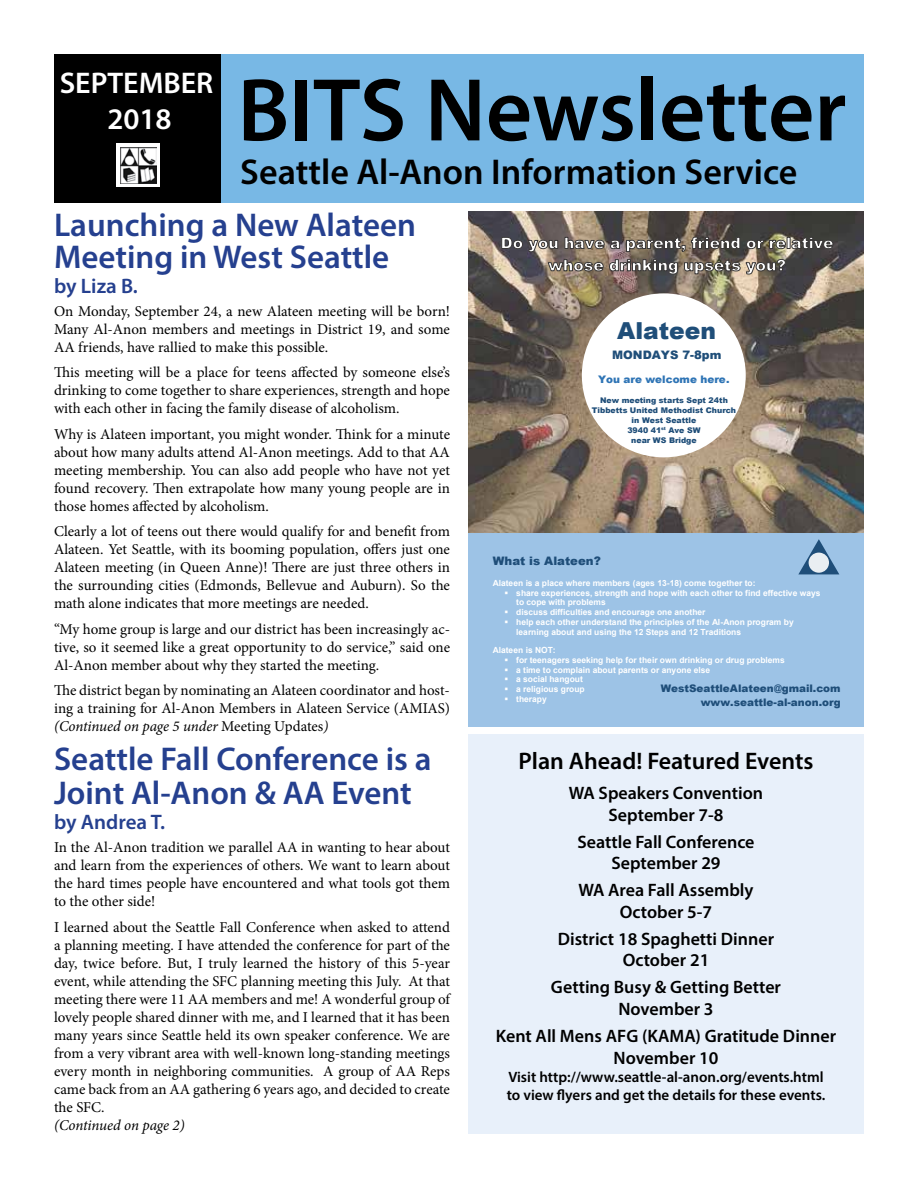
<style>
.page{position:relative;width:918px;height:1188px;background:#fff}
.page>*{position:absolute;margin:0;border:0;box-sizing:border-box;transform-origin:0 0}
.t1{font:600 90px "Myriad Pro";color:#000}
.t2{font:600 36px "Myriad Pro";color:#000}
.t3{font:600 33px/31.5px "Myriad Pro";color:#25408f}
.t4{font:600 30px/36px "Myriad Pro";color:#fff;text-align:center}
.t5{font:600 24px "Myriad Pro";color:#000}
.t6{font:900 23.4px "Arial";color:#1f4e79}
.t7{font:600 21px "Myriad Pro";color:#25408f}
.t8{font:600 18px/21.6px "Myriad Pro";color:#000;text-align:center}
.t9{font:15px/18px "Minion Pro";color:#000;text-align:justify}
.t10{font:600 15px/18px "Myriad Pro";color:#000}
.t11{font:italic 15px "Minion Pro";letter-spacing:-.01em;color:#000}
.t12{font:900 11.7px "Arial";color:#1f4e79}
.t13{font:900 10.35px/13.2px "Arial";color:#1f4e79;text-align:right}
.t14{font:900 10.35px "Arial";letter-spacing:.005em;color:#2e74b5}
.t15{font:700 8.4px/9.8px "Arial";color:#fff}
.t16{font:900 7.8px/9.9px "Arial";color:#1f4e79;text-align:center}
.s1{font-style:italic}
</style>
<div class="page">
<div style="left:220px;top:54px;width:644px;height:148px;background:#78b8e5"></div>
<div style="left:54px;top:54px;width:166px;height:148px;background:#000"></div>
<div style="left:116px;top:144px;width:44px;height:43px;background:#fff"></div>
<img style="left:120px;top:147px;width:37px;height:37px">
<div style="left:468px;top:734px;width:396px;height:400px;background:#e8f0fa"></div>
<img style="left:468px;top:211px;width:396px;height:323px">
<div style="left:582px;top:293px;width:164px;height:164px;background:#fff;border-radius:50%"></div>
<div style="left:468px;top:534px;width:396px;height:192px;background:#9dc3e6"></div>
<svg style="left:501px;top:237px;width:333px;height:15px"></svg>
<svg style="left:548px;top:259px;width:238px;height:16px"></svg>
<svg style="left:798px;top:539px;width:41px;height:35px"></svg>
<div style="left:809px;top:553px;width:20px;height:20px;background:#e9eef2;border-radius:50%"></div>
<h3 class="t4" style="left:60px;top:64px;width:155px">SEPTEMBER<br>2018</h3>
<h1 class="t1" style="left:238px;top:53px;width:611px">BITS Newsletter</h1>
<h2 class="t2" style="left:240px;top:149px;width:559px">Seattle Al-Anon Information Service</h2>
<h3 class="t3" style="left:54px;top:209px;width:364px">Launching a New Alateen<br>Meeting in West Seattle</h3>
<h3 class="t7" style="left:54px;top:272px;width:85px">by Liza B.</h3>
<p class="t9" style="left:54px;top:302px;width:398px">On Monday, September 24, a new Alateen meeting will be born!<br>Many Al-Anon members and meetings in District 19, and some AA friends, have rallied to make this possible.</p>
<p class="t9" style="left:54px;top:363px;width:398px">This meeting will be a place for teens affected by someone else’s drinking to come together to share experiences, strength and hope with each other in facing the family disease of alcoholism.</p>
<p class="t9" style="left:54px;top:425px;width:398px">Why is Alateen important, you might wonder. Think for a minute about how many adults attend Al-Anon meetings. Add to that AA meeting membership. You can also add people who have not yet found recovery. Then extrapolate how many young people are in those homes affected by alcoholism.</p>
<p class="t9" style="left:54px;top:522px;width:398px">Clearly a lot of teens out there would qualify for and benefit from Alateen. Yet Seattle, with its booming population, offers just one Alateen meeting (in Queen Anne)! There are just three others in the surrounding cities (Edmonds, Bellevue and Auburn). So the math alone indicates that more meetings are needed.</p>
<p class="t9" style="left:54px;top:620px;width:398px">“My home group is large and our district has been increasingly ac&shy;tive, so it seemed like a great opportunity to do service,” said one Al-Anon member about why they started the meeting.</p>
<p class="t9" style="left:54px;top:681px;width:398px">The district began by nominating an Alateen coordinator and host&shy;ing a training for Al-Anon Members in Alateen Service (AMIAS) <span class="s1">(Continued on page 5 under</span> Meeting Updates<span class="s1">)</span></p>
<h3 class="t3" style="left:54px;top:740px;width:379px;line-height:34.5px">Seattle Fall Conference is a<br>Joint Al-Anon &amp; AA Event</h3>
<h3 class="t7" style="left:54px;top:809px;width:113px">by Andrea T.</h3>
<p class="t9" style="left:54px;top:839px;width:398px">In the Al-Anon tradition we parallel AA in wanting to hear about and learn from the experiences of others. We want to learn about the hard times people have encountered and what tools got them to the other side!</p>
<p class="t9" style="left:54px;top:918px;width:398px">I learned about the Seattle Fall Conference when asked to attend a planning meeting. I have attended the conference for part of the day, twice before. But, I truly learned the history of this 5-year event, while attending the SFC planning meeting this July. At that meeting there were 11 AA members and me! A wonderful group of lovely people shared dinner with me, and I learned that it has been many years since Seattle held its own speaker conference. We are from a very vibrant area with well-known long-standing meetings every month in neighboring communities. A group of AA Reps came back from an AA gathering 6 years ago, and decided to create the SFC.</p>
<p class="t11" style="left:54px;top:1115px;width:132px">(Continued on page 2)</p>
<h3 class="t6" style="left:617px;top:314px;width:100px">Alateen</h3>
<p class="t12" style="left:612px;top:346px;width:111px">MONDAYS 7-8pm</p>
<p class="t14" style="left:598px;top:372px;width:133px">You are welcome here.</p>
<p class="t16" style="left:592px;top:395px;width:146px">New meeting starts Sept 24th<br>Tibbetts United Methodist Church in West Seattle<br>3940 41<sup>st</sup> Ave SW<br>near WS Bridge</p>
<p class="t12" style="left:493px;top:553px;width:109px">What is Alateen?</p>
<p class="t15" style="left:493px;top:578px;width:264px">Alateen is a place where members (ages 13-18) come together to:</p>
<p class="t15" style="left:516px;top:588px;width:306px;text-indent:-12px">▪ share experiences, strength and hope with each other to find effective ways to cope with problems</p>
<p class="t15" style="left:505px;top:608px;width:202px">▪ discuss difficulties and encourage one another</p>
<p class="t15" style="left:516px;top:617px;width:279px;text-indent:-12px">▪ help each other understand the principles of the Al-Anon program by learning about and using the 12 Steps and 12 Traditions</p>
<p class="t15" style="left:493px;top:646px;width:64px">Alateen is NOT:</p>
<p class="t15" style="left:505px;top:656px;width:282px">▪ for teenagers seeking help for their own drinking or drug problems</p>
<p class="t15" style="left:505px;top:665px;width:207px">▪ a time to complain about parents or anyone else</p>
<p class="t15" style="left:505px;top:675px;width:80px">▪ a social hangout</p>
<p class="t15" style="left:505px;top:685px;width:82px">▪ a religious group</p>
<p class="t15" style="left:505px;top:694px;width:44px">▪ therapy</p>
<p class="t13" style="left:661px;top:682px;width:181px">WestSeattleAlateen@gmail.com www.seattle-al-anon.org</p>
<h3 class="t5" style="left:519px;top:746px;width:296px">Plan Ahead! Featured Events</h3>
<p class="t8" style="left:569px;top:782px;width:196px">WA Speakers Convention<br>September 7-8</p>
<p class="t8" style="left:577px;top:830px;width:179px">Seattle Fall Conference<br>September 29</p>
<p class="t8" style="left:578px;top:879px;width:177px">WA Area Fall Assembly<br>October 5-7</p>
<p class="t8" style="left:558px;top:927px;width:218px">District 18 Spaghetti Dinner<br>October 21</p>
<p class="t8" style="left:551px;top:976px;width:232px">Getting Busy &amp; Getting Better<br>November 3</p>
<p class="t8" style="left:496px;top:1025px;width:342px">Kent All Mens AFG (KAMA) Gratitude Dinner<br>November 10</p>
<p class="t10" style="left:507px;top:1067px;width:320px">Visit http://www.seattle-al-anon.org/events.html to view flyers and get the details for these events.</p>
</div>
